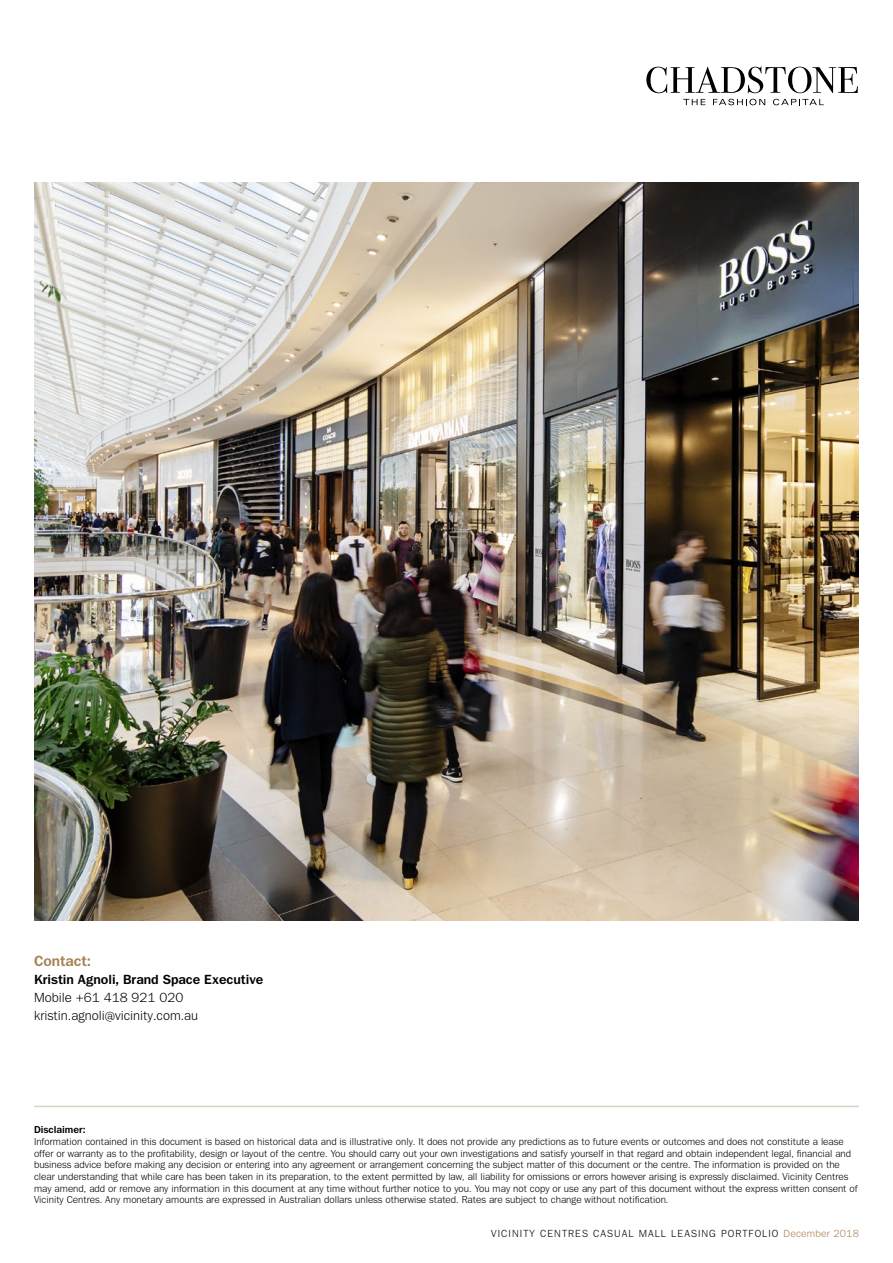
<style>
.page{position:relative;width:893px;height:1263px;background:#fff}
.page>*{position:absolute;margin:0;border:0;box-sizing:border-box;transform-origin:0 0}
.t1{font:700 15px "Tee Franklin";color:#a88053}
.t2{font:13.5px/18px "Tee Franklin";color:#000}
.t3{font:700 13.5px "Tee Franklin";color:#000}
.t4{font:10.5px "Tee Franklin";letter-spacing:.1em;color:#000}
.t5{font:10.2px/11.7px "Tee Franklin";color:#000}
.t6{font:700 10.2px "Tee Franklin";color:#000}
.s1{color:#a88053}
</style>
<div class="page">
<hr style="left:34px;top:1106px;width:825px;height:1px;background:#d7d2c4">
<svg style="left:646px;top:67px;width:212px;height:26px"></svg>
<svg style="left:683px;top:99px;width:22px;height:6px"></svg>
<svg style="left:713px;top:99px;width:52px;height:6px"></svg>
<svg style="left:773px;top:99px;width:51px;height:6px"></svg>
<img style="left:34px;top:183px;width:825px;height:737px">
<h1 class="t1" style="left:34px;top:952px;width:59px">Contact:</h1>
<h2 class="t3" style="left:34px;top:971px;width:231px">Kristin Agnoli, Brand Space Executive</h2>
<h2 class="t2" style="left:34px;top:988px;width:166px">Mobile +61 418 921 020 kristin.agnoli@vicinity.com.au</h2>
<p class="t6" style="left:34px;top:1124px;width:53px">Disclaimer:</p>
<p class="t5" style="left:34px;top:1136px;width:825px">Information contained in this document is based on historical data and is illustrative only. It does not provide any predictions as to future events or outcomes and does not constitute a lease offer or warranty as to the profitability, design or layout of the centre. You should carry out your own investigations and satisfy yourself in that regard and obtain independent legal, financial and business advice before making any decision or entering into any agreement or arrangement concerning the subject matter of this document or the centre. The information is provided on the clear understanding that while care has been taken in its preparation, to the extent permitted by law, all liability for omissions or errors however arising is expressly disclaimed. Vicinity Centres may amend, add or remove any information in this document at any time without further notice to you. You may not copy or use any part of this document without the express written consent of Vicinity Centres. Any monetary amounts are expressed in Australian dollars unless otherwise stated. Rates are subject to change without notification.</p>
<p class="t4" style="left:491px;top:1228px;width:369px">VICINITY CENTRES CASUAL MALL LEASING PORTFOLIO <span class="s1">December 2018</span></p>
</div>
